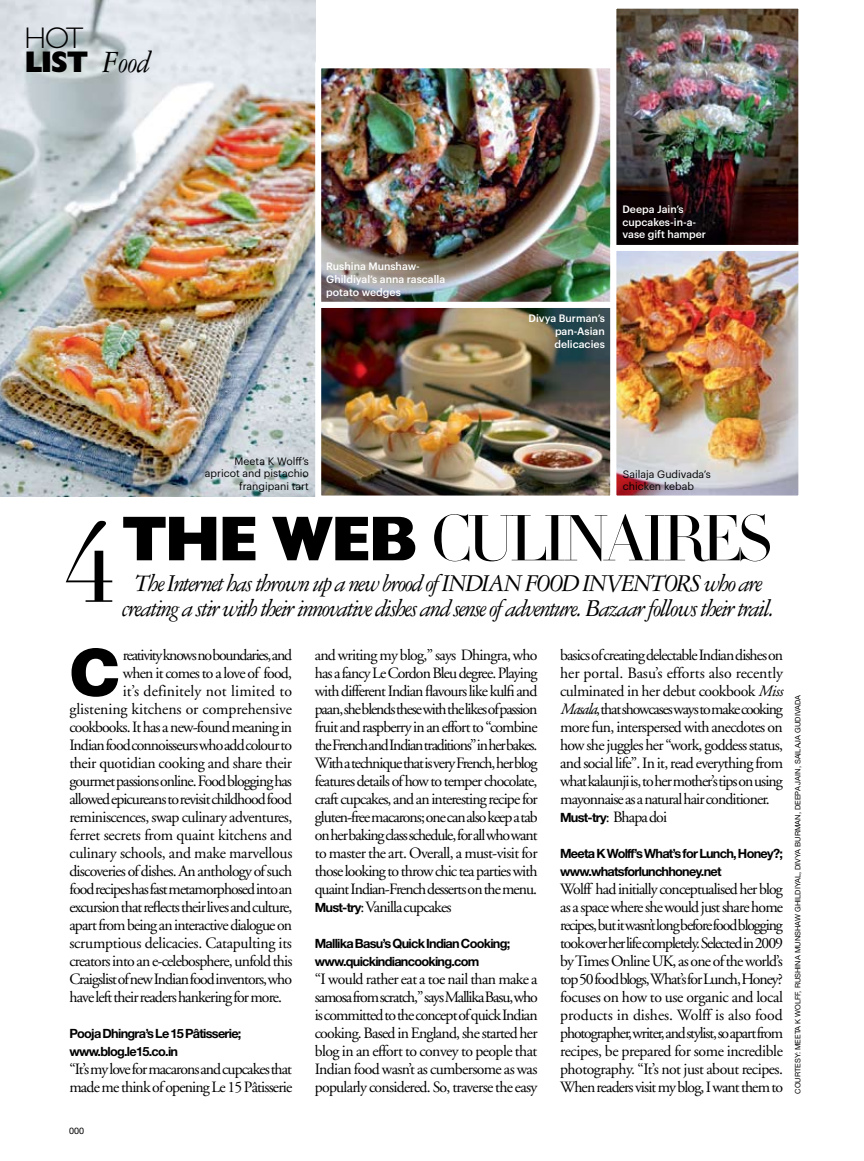
<style>
.page{position:relative;width:864px;height:1161px;background:#fff}
.page>*{position:absolute;margin:0;border:0;box-sizing:border-box;transform-origin:0 0}
.t1{font:111.3px "Didot LH";color:#000;scale:.91 1}
.t2{font:700 66.15px "Graphik";color:#000}
.t3{font:63.75px "Didot HTF L42 Light";letter-spacing:-.07em;color:#000}
.t4{font:800 30px "Gill Sans";color:#000}
.t5{font:300 30px "Gill Sans";color:#000}
.t6{font:italic 25.8px/24.9px "Garamond Three";letter-spacing:-.065em;color:#000;text-align:center}
.t7{font:15.75px/18px "Adobe Garamond";letter-spacing:-.055em;color:#000;text-align:justify}
.t8{font:15.75px "Adobe Garamond";letter-spacing:-.02em;color:#000}
.t9{font:15.75px "Adobe Garamond";letter-spacing:-.035em;color:#000}
.t10{font:15.75px "Adobe Garamond";letter-spacing:-.025em;color:#000}
.t11{font:15.75px "Adobe Garamond";letter-spacing:-.015em;color:#000}
.t12{font:15.75px "Adobe Garamond";letter-spacing:-.005em;color:#000}
.t13{font:15.75px "Adobe Garamond";letter-spacing:-.075em;color:#000}
.t14{font:15.75px "Adobe Garamond";letter-spacing:.005em;color:#000}
.t15{font:700 12.75px/18px "Helvetica Neue";letter-spacing:-.06em;color:#000}
.t16{font:500 10.5px/12.8px "Graphik";color:#fff}
.t17{font:10.5px/12.8px "Graphik";color:#000;text-align:right}
.t18{font:9px "Helvetica Neue LT Std";color:#000}
.t19{font:7.5px "Helvetica Neue LT Std";color:#000}
.s1{font-family:"Garamond Three";font-weight:400;font-style:italic;font-size:33px}
.s2{font-family:"Gill Sans";font-weight:800}
.s3{font-family:"Helvetica Neue";font-weight:700;font-size:12.75px}
.s4{font-style:italic}
</style>
<div class="page">
<img style="left:0;top:0;width:316px;height:496px">
<img style="left:322px;top:309px;width:287px;height:186px">
<div style="left:315px;top:302px;width:301px;height:200px;border:6px solid #fff"></div>
<img style="left:322px;top:69px;width:287px;height:232px">
<div style="left:315px;top:62px;width:301px;height:246px;border:6px solid #fff"></div>
<img style="left:617px;top:10px;width:180px;height:485px">
<div style="left:610px;top:3px;width:194px;height:248px;border:6px solid #fff"></div>
<div style="left:610px;top:245px;width:194px;height:257px;border:6px solid #fff"></div>
<h3 class="t5" style="left:25px;top:21px;width:60px">Hot</h3>
<h3 class="t4" style="left:25px;top:44px;width:129px">LIST <span class="s1">Food</span></h3>
<p class="t16" style="left:326px;top:259px;width:121px">Rushina Munshaw-<br>Ghildiyal’s anna rascalla potato wedges</p>
<p class="t16" style="left:622px;top:202px;width:85px">Deepa Jain’s cupcakes-in-a&shy;vase gift hamper</p>
<p class="t16" style="left:554px;top:311px;width:52px;text-align:justify;text-indent:-26px">Divya Burman’s pan-Asian delicacies</p>
<h1 class="t1" style="left:63px;top:497px;width:59px">4</h1>
<p class="t17" style="left:205px;top:454px;width:106px">Meeta K Wolff’s apricot and pistachio frangipani tart</p>
<p class="t17" style="left:623px;top:467px;width:89px;text-align:left">Sailaja Gudivada’s chicken kebab</p>
<h3 class="t3" style="left:122px;top:500px;width:652px"><span class="s2">The Web</span> CULINAIRES</h3>
<h3 class="t6" style="left:122px;top:571px;width:654px">The Internet has thrown up a new brood of Indian food inventors who are creating a stir with their innovative dishes and sense of adventure. Bazaar follows their trail.</h3>
<h2 class="t2" style="left:69px;top:621px;width:52px">C</h2>
<p class="t13" style="left:123px;top:647px;width:171px">reativity knows no boundaries, and</p>
<p class="t7" style="left:123px;top:664px;width:171px">when it comes to a love of food,</p>
<p class="t14" style="left:123px;top:683px;width:171px">it’s definitely not limited to</p>
<p class="t12" style="left:69px;top:701px;width:224px">glistening kitchens or comprehensive</p>
<p class="t7" style="left:69px;top:718px;width:224px">cookbooks. It has a new-found meaning in</p>
<p class="t7" style="left:69px;top:736px;width:224px">Indian food connoisseurs who add colour to</p>
<p class="t10" style="left:69px;top:755px;width:224px">their quotidian cooking and share their</p>
<p class="t7" style="left:69px;top:772px;width:224px">gourmet passions online. Food blogging has</p>
<p class="t7" style="left:69px;top:790px;width:224px">allowed epicureans to revisit childhood food</p>
<p class="t9" style="left:69px;top:809px;width:224px">reminiscences, swap culinary adventures,</p>
<p class="t11" style="left:69px;top:827px;width:224px">ferret secrets from quaint kitchens and</p>
<p class="t8" style="left:69px;top:845px;width:225px">culinary schools, and make marvellous</p>
<p class="t7" style="left:69px;top:862px;width:224px">discoveries of dishes. An anthology of such</p>
<p class="t7" style="left:69px;top:880px;width:225px">food recipes has fast metamorphosed into an</p>
<p class="t7" style="left:69px;top:898px;width:225px">excursion that reflects their lives and culture,</p>
<p class="t7" style="left:69px;top:916px;width:224px">apart from being an interactive dialogue on</p>
<p class="t8" style="left:69px;top:935px;width:224px">scrumptious delicacies. Catapulting its</p>
<p class="t7" style="left:69px;top:952px;width:225px">creators into an e-celebosphere, unfold this</p>
<p class="t7" style="left:69px;top:970px;width:224px">Craigslist of new Indian food inventors, who</p>
<p class="t7" style="left:69px;top:988px;width:214px">have left their readers hankering for more.</p>
<p class="t15" style="left:69px;top:1024px;width:174px">Pooja Dhingra’s Le 15 Pâtisserie; www.blog.le15.co.in</p>
<p class="t7" style="left:69px;top:1060px;width:224px">“It’s my love for macarons and cupcakes that made me think of opening Le 15 Pâtisserie</p>
<p class="t7" style="left:315px;top:646px;width:225px">and writing my blog,” says Dhingra, who has a fancy Le Cordon Bleu degree. Playing with different Indian flavours like kulfi and paan, she blends these with the likes of passion fruit and raspberry in an effort to “combine the French and Indian traditions” in her bakes.<br>With a technique that is very French, her blog features details of how to temper chocolate, craft cupcakes, and an interesting recipe for gluten-free macarons; one can also keep a tab on her baking class schedule, for all who want to master the art. Overall, a must-visit for those looking to throw chic tea parties with quaint Indian-French desserts on the menu.<br><span class="s3">Must-try</span>: Vanilla cupcakes</p>
<p class="t15" style="left:315px;top:934px;width:197px">Mallika Basu’s Quick Indian Cooking; www.quickindiancooking.com</p>
<p class="t7" style="left:315px;top:970px;width:225px">“I would rather eat a toe nail than make a samosa from scratch,” says Mallika Basu, who is committed to the concept of quick Indian cooking. Based in England, she started her blog in an effort to convey to people that Indian food wasn’t as cumbersome as was popularly considered. So, traverse the easy</p>
<p class="t7" style="left:560px;top:646px;width:225px;text-align:left">basics of creating delectable Indian dishes on her portal. Basu’s efforts also recently culminated in her debut cookbook <span class="s4">Miss Masala</span>, that showcases ways to make cooking more fun, interspersed with anecdotes on how she juggles her “work, goddess status, and social life”. In it, read everything from what kalaunji is, to her mother’s tips on using mayonnaise as a natural hair conditioner.<br><span class="s3">Must-try</span>: Bhapa doi</p>
<p class="t15" style="left:560px;top:844px;width:224px">Meeta K Wolff’s What’s for Lunch, Honey?; www.whatsforlunchhoney.net</p>
<p class="t7" style="left:560px;top:880px;width:225px">Wolff had initially conceptualised her blog as a space where she would just share home recipes, but it wasn’t long before food blogging took over her life completely. Selected in 2009 by Times Online UK, as one of the world’s top 50 food blogs, What’s for Lunch, Honey? focuses on how to use organic and local products in dishes. Wolff is also food photographer, writer, and stylist, so apart from recipes, be prepared for some incredible photography. “It’s not just about recipes.<br>When readers visit my blog, I want them to</p>
<p class="t19" style="left:793px;top:1094px;width:400px;rotate:-90deg">cOURTESY: MEETA K WOLFF, RUSHINA MUNSHAW GHILDIYAL, DIVYA BURMAN, DEEPA JAIN, SAILAJA GUDIVADA</p>
<p class="t18" style="left:69px;top:1125px;width:17px">000</p>
</div>
